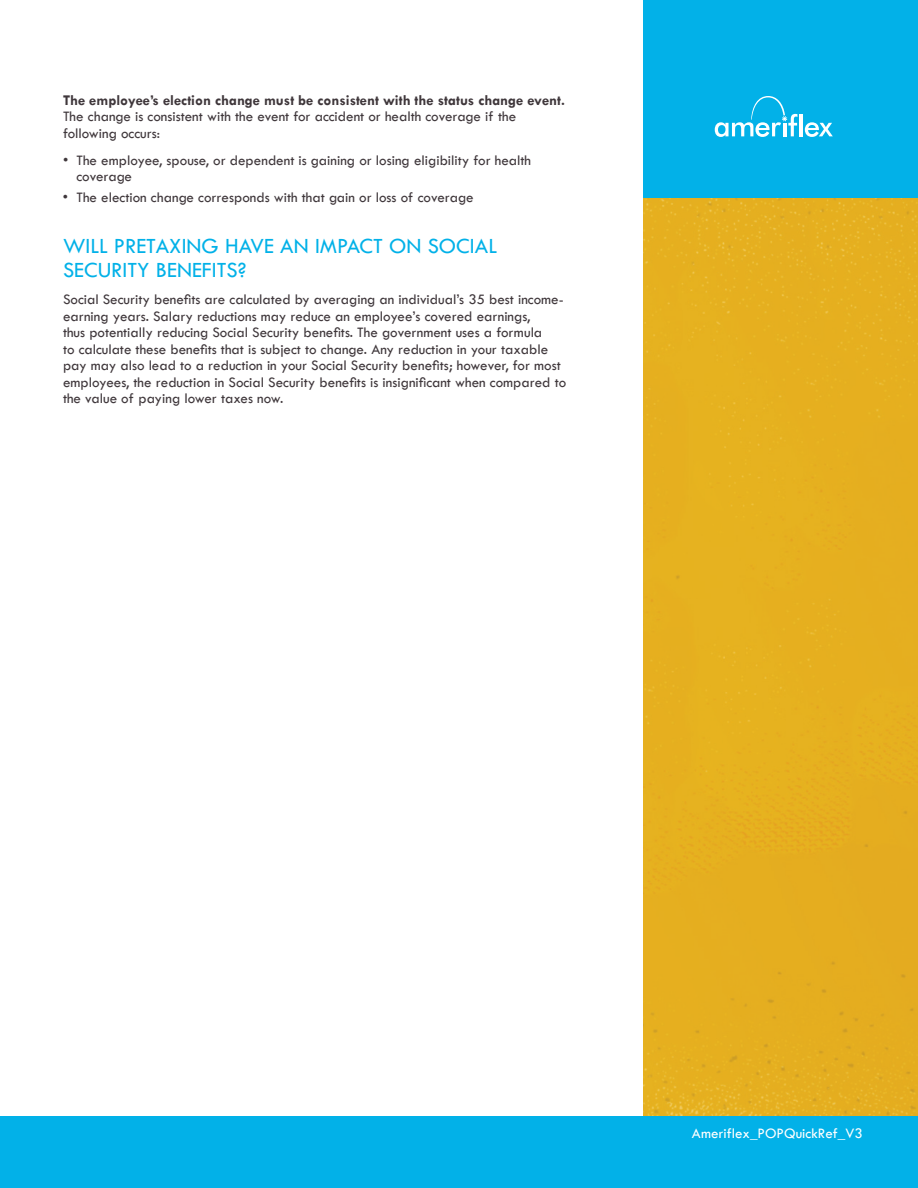
<style>
.page{position:relative;width:918px;height:1188px;background:#fff}
.page>*{position:absolute;margin:0;border:0;box-sizing:border-box;transform-origin:0 0}
.t1{font:22.5px/24px "Tw Cen";color:#02b1e8}
.t2{font:15px/16.5px "Tw Cen";color:#3f373b}
.t3{font:700 15px "Tw Cen";color:#3f373b}
.t4{font:15px "Tw Cen";color:#fff}
</style>
<div class="page">
<div style="left:644px;top:0;width:274px;height:198px;background:#02b1e8"></div>
<div style="left:0;top:1116px;width:918px;height:72px;background:#02b1e8"></div>
<hr style="left:800px;top:114px;width:3px;height:22px;background:#fff">
<svg style="left:805px;top:122px;width:28px;height:15px"></svg>
<svg style="left:715px;top:96px;width:82px;height:41px"></svg>
<div style="left:644px;top:198px;width:274px;height:918px;background:#e5af1f"></div>
<p class="t3" style="left:63px;top:91px;width:504px">The employee’s election change must be consistent with the status change event.</p>
<p class="t2" style="left:63px;top:108px;width:455px">The change is consistent with the event for accident or health coverage if the following occurs:</p>
<p class="t2" style="left:76px;top:152px;width:456px;text-indent:-13px">• The employee, spouse, or dependent is gaining or losing eligibility for health coverage</p>
<p class="t2" style="left:63px;top:189px;width:412px">• The election change corresponds with that gain or loss of coverage</p>
<h1 class="t1" style="left:63px;top:234px;width:436px">WILL PRETAXING HAVE AN IMPACT ON SOCIAL<br>SECURITY BENEFITS?</h1>
<p class="t2" style="left:63px;top:291px;width:505px">Social Security benefits are calculated by averaging an individual’s 35 best income&shy;earning years. Salary reductions may reduce an employee’s covered earnings,<br>thus potentially reducing Social Security benefits. The government uses a formula<br>to calculate these benefits that is subject to change. Any reduction in your taxable pay may also lead to a reduction in your Social Security benefits; however, for most employees, the reduction in Social Security benefits is insignificant when compared to the value of paying lower taxes now.</p>
<p class="t4" style="left:692px;top:1124px;width:172px">Ameriflex_POPQuickRef_V3</p>
</div>
